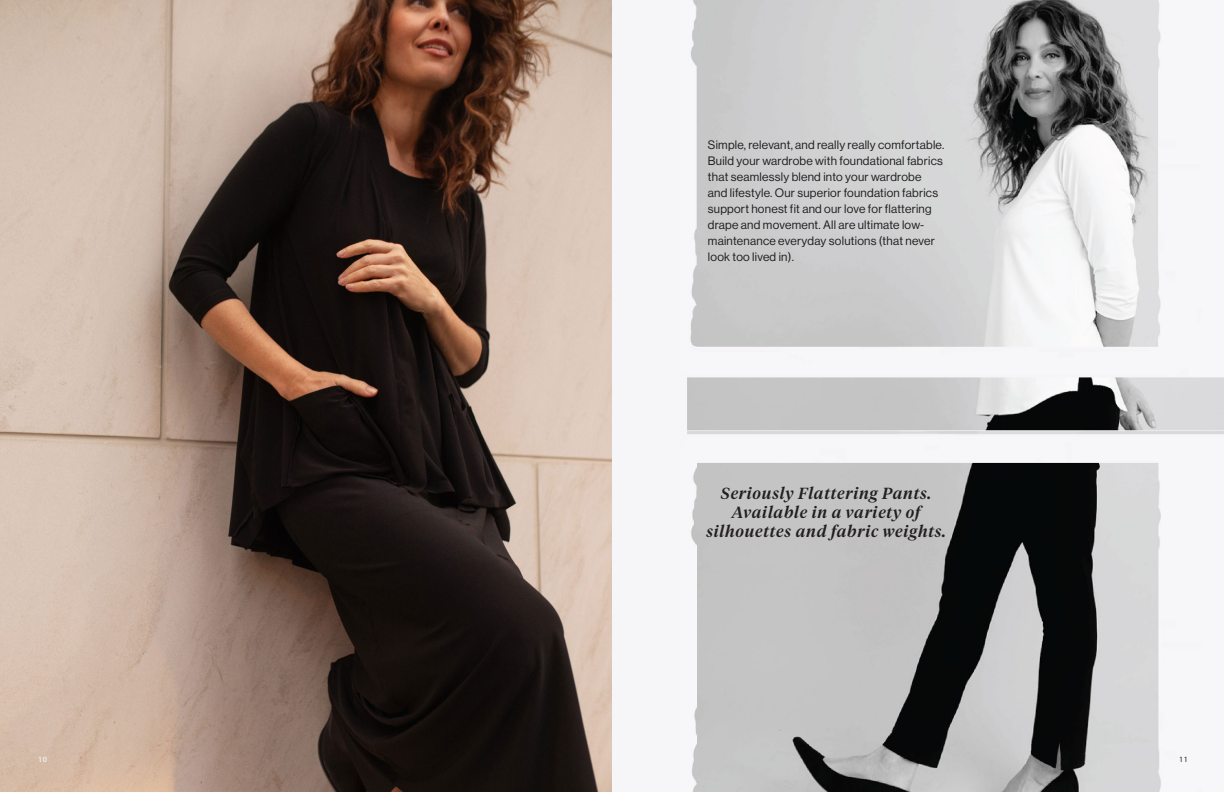
<style>
.page{position:relative;width:1224px;height:792px;background:#fff}
.page>*{position:absolute;margin:0;border:0;box-sizing:border-box;transform-origin:0 0}
.t1{font:italic 500 16px/19.2px "Tiempos Headline";letter-spacing:.05em;color:#231f20;text-align:center}
.t2{font:12px/16px "N Haas Grotesk DS Pro 55 Rg";letter-spacing:.02em;color:#231f20}
.t3{font:8px "Myriad Pro";color:#fff}
.t4{font:8px "Myriad Pro";color:#231f20}
</style>
<div class="page">
<img style="left:0;top:0;width:612px;height:792px">
<div style="left:612px;top:0;width:612px;height:792px;background:#f6f6f8"></div>
<img style="left:687px;top:0;width:537px;height:792px">
<p class="t2" style="left:708px;top:137px;width:238px">Simple, relevant, and really really comfortable.<br>Build your wardrobe with foundational fabrics that seamlessly blend into your wardrobe<br>and lifestyle. Our superior foundation fabrics support honest fit and our love for flattering drape and movement. All are ultimate low&shy;maintenance everyday solutions (that never look too lived in).</p>
<p class="t1" style="left:706px;top:483px;width:241px">Seriously Flattering Pants.<br>Available in a variety of silhouettes and fabric weights.</p>
<p class="t3" style="left:38px;top:754px;width:10px">10</p>
<p class="t4" style="left:1179px;top:754px;width:10px">11</p>
</div>
